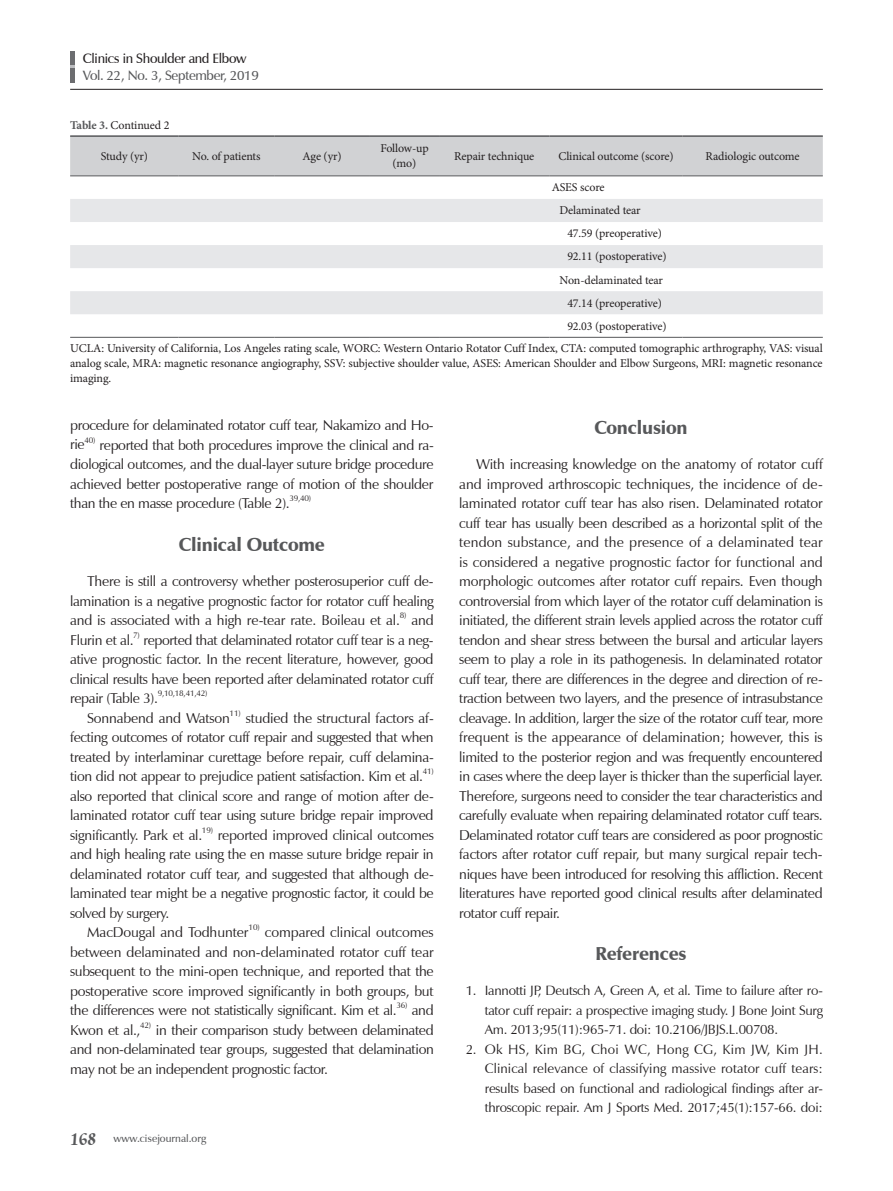
<style>
.page{position:relative;width:893px;height:1191px;background:#fff}
.page>*{position:absolute;margin:0;border:0;box-sizing:border-box;transform-origin:0 0}
.t1{font:900 18.75px "Zapf Humanist 601 BT";letter-spacing:-.01em;color:#57585a}
.t2{font:14.25px/19.5px "Zapf Humanist 601 BT";letter-spacing:-.025em;color:#231f20;text-align:justify}
.t3{font:14.25px "Zapf Humanist 601 BT";letter-spacing:-.005em;color:#231f20}
.t4{font:13.5px/19.5px "Zapf Humanist 601 BT";letter-spacing:-.02em;color:#231f20;text-align:justify}
.t5{font:600 13.5px/16.5px "Zapf Humanist 601 BT";letter-spacing:-.025em;color:#57585a}
.t6{font:12px/15px "Minion Pro";letter-spacing:-.01em;color:#231f20;text-align:center}
.t7{font:600 10.5px "Zapf Humanist 601 BT";color:#57585a}
.t8{font:8.25px "Zapf Humanist 601 BT";letter-spacing:-.025em;color:#231f20}
.s1{color:#231f20}
.s2{font-weight:700;color:#57585a}
.s3{font-family:"Zapf Chancery IT Cby BT";font-weight:700;font-size:19.5px}
</style>
<div class="page">
<hr style="left:70px;top:89px;width:753px;height:1px;background:#231f20">
<hr style="left:70px;top:51px;width:4px;height:32px;background:#6c6d70">
<div style="left:70px;top:137px;width:753px;height:38px;background:#d1d2d4"></div>
<svg style="left:70px;top:176px;width:753px;height:161px"></svg>
<svg style="left:70px;top:199px;width:753px;height:115px;fill:#e6e7e9"></svg>
<hr style="left:70px;top:175px;width:109px;height:1px;background:#57585a">
<hr style="left:179px;top:175px;width:95px;height:1px;background:#57585a">
<hr style="left:274px;top:175px;width:96px;height:1px;background:#57585a">
<hr style="left:370px;top:175px;width:69px;height:1px;background:#57585a">
<hr style="left:439px;top:175px;width:111px;height:1px;background:#57585a">
<hr style="left:550px;top:175px;width:132px;height:1px;background:#57585a">
<hr style="left:682px;top:175px;width:141px;height:1px;background:#57585a">
<hr style="left:70px;top:135px;width:109px;height:2px;background:#57585a">
<hr style="left:179px;top:135px;width:95px;height:2px;background:#57585a">
<hr style="left:274px;top:135px;width:96px;height:2px;background:#57585a">
<hr style="left:370px;top:135px;width:69px;height:2px;background:#57585a">
<hr style="left:439px;top:135px;width:111px;height:2px;background:#57585a">
<hr style="left:550px;top:135px;width:132px;height:2px;background:#57585a">
<hr style="left:682px;top:135px;width:141px;height:2px;background:#57585a">
<hr style="left:70px;top:337px;width:109px;height:1px;background:#57585a">
<hr style="left:179px;top:337px;width:95px;height:1px;background:#57585a">
<hr style="left:274px;top:337px;width:96px;height:1px;background:#57585a">
<hr style="left:370px;top:337px;width:69px;height:1px;background:#57585a">
<hr style="left:439px;top:337px;width:111px;height:1px;background:#57585a">
<hr style="left:550px;top:337px;width:132px;height:1px;background:#57585a">
<hr style="left:682px;top:337px;width:141px;height:1px;background:#57585a">
<p class="t5" style="left:83px;top:50px;width:177px"><span class="s1">Clinics in Shoulder and Elbow<br></span>Vol. 22, No. 3, September, 2019</p>
<p class="t6" style="left:70px;top:118px;width:101px"><span class="s2">Table 3.</span> Continued 2</p>
<p class="t6" style="left:101px;top:149px;width:49px">Study (yr)</p>
<p class="t6" style="left:192px;top:149px;width:70px">No. of patients</p>
<p class="t6" style="left:303px;top:149px;width:40px">Age (yr)</p>
<p class="t6" style="left:380px;top:141px;width:50px">Follow-up (mo)</p>
<p class="t6" style="left:454px;top:149px;width:82px">Repair technique</p>
<p class="t6" style="left:558px;top:149px;width:117px">Clinical outcome (score)</p>
<p class="t6" style="left:706px;top:149px;width:96px">Radiologic outcome</p>
<p class="t6" style="left:552px;top:180px;width:54px">ASES score</p>
<p class="t6" style="left:559px;top:203px;width:83px">Delaminated tear</p>
<p class="t6" style="left:567px;top:226px;width:96px">47.59 (preoperative)</p>
<p class="t6" style="left:567px;top:249px;width:101px">92.11 (postoperative)</p>
<p class="t6" style="left:559px;top:272px;width:105px">Non-delaminated tear</p>
<p class="t6" style="left:567px;top:295px;width:96px">47.14 (preoperative)</p>
<p class="t6" style="left:567px;top:318px;width:101px">92.03 (postoperative)</p>
<p class="t6" style="left:70px;top:340px;width:754px">UCLA: University of California, Los Angeles rating scale, WORC: Western Ontario Rotator Cuff Index, CTA: computed tomographic arthrography, VAS: visual</p>
<p class="t6" style="left:70px;top:355px;width:754px;text-align:left">analog scale, MRA: magnetic resonance angiography, SSV: subjective shoulder value, ASES: American Shoulder and Elbow Surgeons, MRI: magnetic resonance imaging.</p>
<p class="t2" style="left:70px;top:415px;width:365px">procedure for delaminated rotator cuff tear, Nakamizo and Ho&shy;rie</p>
<p class="t8" style="left:85px;top:435px;width:12px">40)</p>
<p class="t2" style="left:70px;top:435px;width:365px;text-indent:29px">reported that both procedures improve the clinical and ra&shy;diological outcomes, and the dual-layer suture bridge procedure achieved better postoperative range of motion of the shoulder than the en masse procedure (Table 2).</p>
<p class="t8" style="left:289px;top:493px;width:23px">39,40)</p>
<p class="t1" style="left:179px;top:533px;width:148px">Clinical Outcome</p>
<p class="t2" style="left:70px;top:571px;width:365px;text-indent:17px">There is still a controversy whether posterosuperior cuff de&shy;lamination is a negative prognostic factor for rotator cuff healing and is associated with a high re-tear rate. Boileau et al.</p>
<p class="t8" style="left:400px;top:610px;width:8px">8)</p>
<p class="t2" style="left:411px;top:610px;width:24px">and</p>
<p class="t2" style="left:70px;top:630px;width:65px">Flurin et al.</p>
<p class="t8" style="left:133px;top:630px;width:8px">7)</p>
<p class="t2" style="left:70px;top:630px;width:365px;text-indent:73px">reported that delaminated rotator cuff tear is a neg&shy;ative prognostic factor. In the recent literature, however, good clinical results have been reported after delaminated rotator cuff repair (Table 3).</p>
<p class="t8" style="left:158px;top:688px;width:51px">9,10,18,41,42)</p>
<p class="t2" style="left:87px;top:708px;width:144px">Sonnabend and Watson</p>
<p class="t8" style="left:230px;top:708px;width:13px">11)</p>
<p class="t2" style="left:70px;top:708px;width:365px;text-indent:176px">studied the structural factors af&shy;fecting outcomes of rotator cuff repair and suggested that when treated by interlaminar curettage before repair, cuff delamina&shy;tion did not appear to prejudice patient satisfaction. Kim et al.</p>
<p class="t8" style="left:423px;top:766px;width:12px">41)</p>
<p class="t2" style="left:70px;top:786px;width:365px">also reported that clinical score and range of motion after de&shy;laminated rotator cuff tear using suture bridge repair improved significantly. Park et al.</p>
<p class="t8" style="left:202px;top:825px;width:13px">19)</p>
<p class="t2" style="left:218px;top:825px;width:217px">reported improved clinical outcomes</p>
<p class="t2" style="left:70px;top:844px;width:365px">and high healing rate using the en masse suture bridge repair in</p>
<p class="t2" style="left:70px;top:864px;width:365px">delaminated rotator cuff tear, and suggested that although de-</p>
<p class="t2" style="left:70px;top:883px;width:365px">laminated tear might be a negative prognostic factor, it could be</p>
<p class="t2" style="left:70px;top:903px;width:101px">solved by surgery.</p>
<p class="t3" style="left:87px;top:923px;width:163px">MacDougal and Todhunter</p>
<p class="t8" style="left:249px;top:922px;width:13px">10)</p>
<p class="t2" style="left:70px;top:922px;width:365px;text-indent:195px">compared clinical outcomes between delaminated and non-delaminated rotator cuff tear subsequent to the mini-open technique, and reported that the postoperative score improved significantly in both groups, but the differences were not statistically significant. Kim et al.</p>
<p class="t8" style="left:396px;top:1000px;width:12px">36)</p>
<p class="t2" style="left:412px;top:1000px;width:23px">and</p>
<p class="t2" style="left:70px;top:1020px;width:72px">Kwon et al.,</p>
<p class="t8" style="left:140px;top:1020px;width:13px">42)</p>
<p class="t2" style="left:70px;top:1020px;width:365px;text-indent:86px">in their comparison study between delaminated and non-delaminated tear groups, suggested that delamination may not be an independent prognostic factor.</p>
<p class="t7" style="left:70px;top:1132px;width:138px"><span class="s3">168</span> www.cisejournal.org</p>
<p class="t1" style="left:594px;top:416px;width:95px">Conclusion</p>
<p class="t2" style="left:459px;top:454px;width:365px;text-indent:17px">With increasing knowledge on the anatomy of rotator cuff and improved arthroscopic techniques, the incidence of de&shy;laminated rotator cuff tear has also risen. Delaminated rotator cuff tear has usually been described as a horizontal split of the tendon substance, and the presence of a delaminated tear is considered a negative prognostic factor for functional and morphologic outcomes after rotator cuff repairs. Even though controversial from which layer of the rotator cuff delamination is initiated, the different strain levels applied across the rotator cuff tendon and shear stress between the bursal and articular layers seem to play a role in its pathogenesis. In delaminated rotator cuff tear, there are differences in the degree and direction of re&shy;traction between two layers, and the presence of intrasubstance cleavage. In addition, larger the size of the rotator cuff tear, more frequent is the appearance of delamination; however, this is limited to the posterior region and was frequently encountered in cases where the deep layer is thicker than the superficial layer.<br>Therefore, surgeons need to consider the tear characteristics and carefully evaluate when repairing delaminated rotator cuff tears.<br>Delaminated rotator cuff tears are considered as poor prognostic factors after rotator cuff repair, but many surgical repair tech&shy;niques have been introduced for resolving this affliction. Recent literatures have reported good clinical results after delaminated rotator cuff repair.</p>
<p class="t1" style="left:595px;top:942px;width:93px">References</p>
<p class="t4" style="left:485px;top:980px;width:340px;text-indent:-19px">1. Iannotti JP, Deutsch A, Green A, et al. Time to failure after ro&shy;tator cuff repair: a prospective imaging study. J Bone Joint Surg Am. 2013;95(11):965-71. doi: 10.2106/JBJS.L.00708.</p>
<p class="t4" style="left:485px;top:1039px;width:340px;text-indent:-19px">2. Ok HS, Kim BG, Choi WC, Hong CG, Kim JW, Kim JH.<br>Clinical relevance of classifying massive rotator cuff tears: results based on functional and radiological findings after ar&shy;throscopic repair. Am J Sports Med. 2017;45(1):157-66. doi:</p>
</div>
